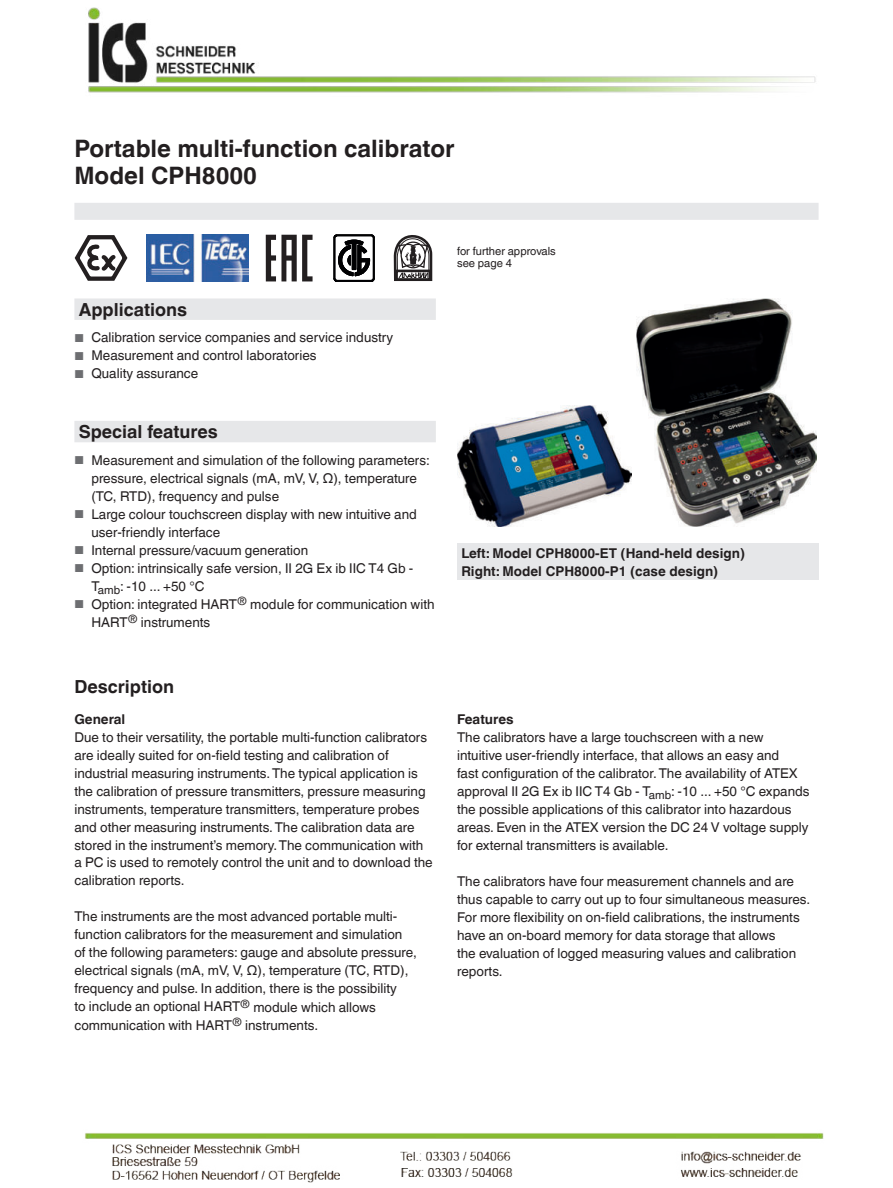
<style>
.page{position:relative;width:893px;height:1188px;background:#fff}
.page>*{position:absolute;margin:0;border:0;box-sizing:border-box;transform-origin:0 0}
.t1{font:700 24px/27px "Helvetica World";color:#231f20}
.t2{font:700 18px "Helvetica World";color:#231f20}
.t3{font:13.5px/18px "Helvetica World";color:#231f20}
.t4{font:700 13.5px/18px "Helvetica World";color:#231f20}
.t5{font:11.25px/12.3px "Helvetica World";color:#231f20}
.s1{font-size:11.55px;color:#6d6e71}
</style>
<div class="page">
<div style="left:74px;top:203px;width:745px;height:17px;background:#e6e7e9"></div>
<svg style="left:74px;top:235px;width:54px;height:46px"></svg>
<svg style="left:334px;top:235px;width:40px;height:46px"></svg>
<svg style="left:266px;top:235px;width:47px;height:46px"></svg>
<svg style="left:393px;top:235px;width:39px;height:46px"></svg>
<img style="left:147px;top:235px;width:102px;height:46px">
<svg style="left:74px;top:298px;width:362px;height:144px"></svg>
<div style="left:457px;top:544px;width:362px;height:36px;background:#e6e7e9"></div>
<img style="left:457px;top:405px;width:174px;height:121px">
<img style="left:636px;top:298px;width:180px;height:229px">
<img style="left:85px;top:1133px;width:739px;height:50px">
<img style="left:88px;top:7px;width:728px;height:86px">
<h1 class="t1" style="left:74px;top:137px;width:382px">Portable multi-function calibrator<br>Model CPH8000</h1>
<h2 class="t2" style="left:79px;top:302px;width:110px">Applications</h2>
<p class="t3" style="left:74px;top:330px;width:320px"><span class="s1">■</span> Calibration service companies and service industry</p>
<p class="t3" style="left:74px;top:348px;width:244px"><span class="s1">■</span> Measurement and control laboratories</p>
<p class="t3" style="left:74px;top:366px;width:125px"><span class="s1">■</span> Quality assurance</p>
<h2 class="t2" style="left:79px;top:425px;width:141px">Special features</h2>
<p class="t3" style="left:91px;top:452px;width:340px;text-indent:-17px"><span class="s1">■</span> Measurement and simulation of the following parameters: pressure, electrical signals (mA, mV, V, Ω), temperature (TC, RTD), frequency and pulse</p>
<p class="t3" style="left:91px;top:506px;width:327px;text-indent:-17px"><span class="s1">■</span> Large colour touchscreen display with new intuitive and user-friendly interface</p>
<p class="t3" style="left:74px;top:542px;width:235px"><span class="s1">■</span> Internal pressure/vacuum generation</p>
<p class="t3" style="left:91px;top:559px;width:324px;text-indent:-17px"><span class="s1">■</span> Option: intrinsically safe version, II 2G Ex ib IIC T4 Gb -<br>T<sub>amb</sub>: -10 ... +50 °C</p>
<p class="t3" style="left:91px;top:595px;width:345px;text-indent:-17px"><span class="s1">■</span> Option: integrated HART<sup>®</sup> module for communication with<br>HART<sup>®</sup> instruments</p>
<h2 class="t2" style="left:74px;top:680px;width:101px">Description</h2>
<p class="t4" style="left:74px;top:711px;width:52px">General</p>
<p class="t3" style="left:74px;top:729px;width:360px">Due to their versatility, the portable multi-function calibrators are ideally suited for on-field testing and calibration of industrial measuring instruments. The typical application is the calibration of pressure transmitters, pressure measuring instruments, temperature transmitters, temperature probes and other measuring instruments. The calibration data are stored in the instrument’s memory. The communication with a PC is used to remotely control the unit and to download the calibration reports.</p>
<p class="t3" style="left:74px;top:909px;width:344px">The instruments are the most advanced portable multi&shy;function calibrators for the measurement and simulation of the following parameters: gauge and absolute pressure, electrical signals (mA, mV, V, Ω), temperature (TC, RTD), frequency and pulse. In addition, there is the possibility<br>to include an optional HART<sup>®</sup> module which allows communication with HART<sup>®</sup> instruments.</p>
<p class="t5" style="left:457px;top:245px;width:100px">for further approvals see page 4</p>
<p class="t4" style="left:461px;top:545px;width:285px">Left: Model CPH8000-ET (Hand-held design)<br>Right: Model CPH8000-P1 (case design)</p>
<p class="t4" style="left:457px;top:712px;width:58px">Features</p>
<p class="t3" style="left:457px;top:730px;width:354px">The calibrators have a large touchscreen with a new intuitive user-friendly interface, that allows an easy and<br>fast configuration of the calibrator. The availability of ATEX approval II 2G Ex ib IIC T4 Gb - T<sub>amb</sub>: -10 ... +50 °C expands the possible applications of this calibrator into hazardous areas. Even in the ATEX version the DC 24 V voltage supply for external transmitters is available.</p>
<p class="t3" style="left:457px;top:874px;width:355px">The calibrators have four measurement channels and are thus capable to carry out up to four simultaneous measures.<br>For more flexibility on on-field calibrations, the instruments have an on-board memory for data storage that allows<br>the evaluation of logged measuring values and calibration reports.</p>
</div>
